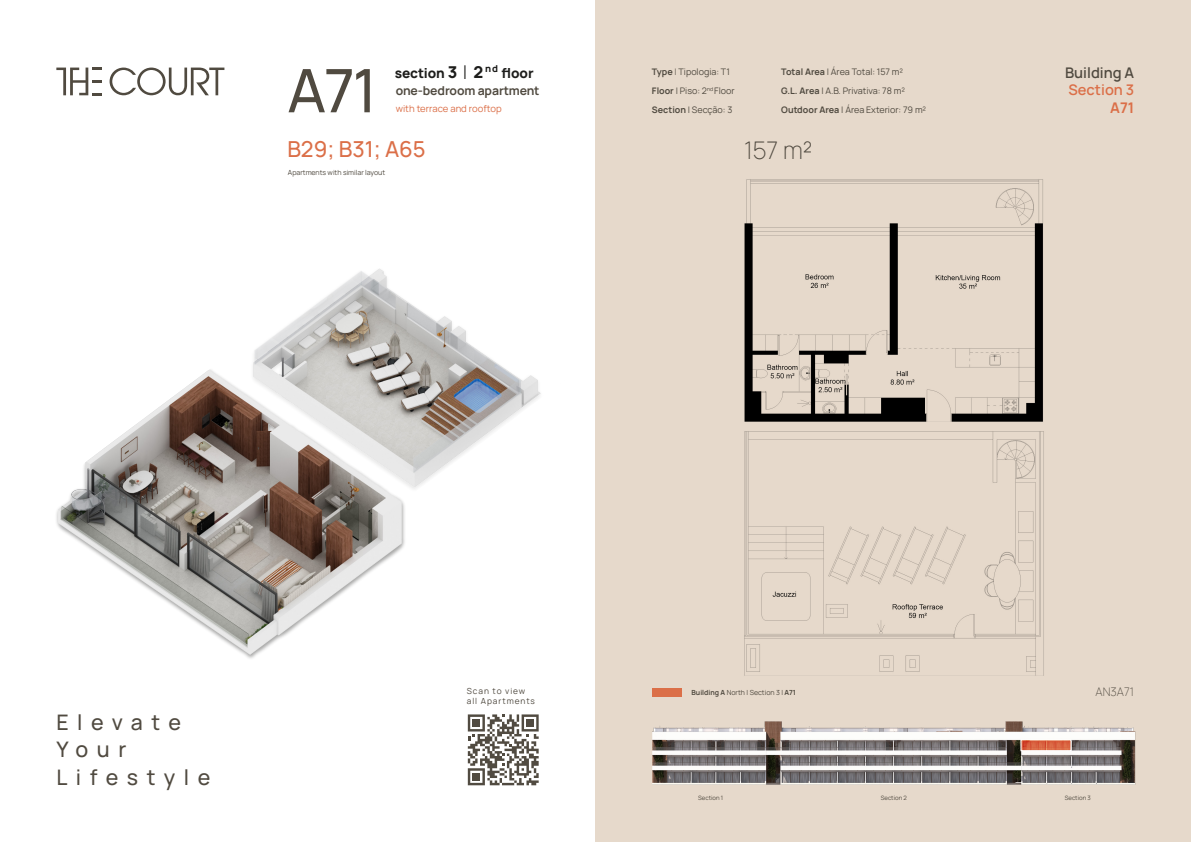
<style>
.page{position:relative;width:1191px;height:842px;background:#fff}
.page>*{position:absolute;margin:0;border:0;box-sizing:border-box;transform-origin:0 0}
.t1{font:500 60px "Manrope";color:#504a40}
.t2{font:200 24.3px "Manrope";color:#504a40}
.t3{font:500 22px "Manrope";color:#db6f48}
.t4{font:500 21.4px/27.4px "Manrope";letter-spacing:.4em;color:#504a40}
.t5{font:600 14.6px "Manrope";color:#504a40}
.t6{font:600 14.6px "Manrope";color:#db6f48}
.t7{font:700 14.6px "Manrope";color:#db6f48}
.t8{font:800 13.6px "Manrope";letter-spacing:-.01em;color:#1d1d1b}
.t9{font:700 12.2px "Manrope";letter-spacing:-.01em;color:#504a40}
.t10{font:200 11.8px "Manrope";color:#504a40}
.t11{font:9.5px "Manrope";color:#db6f48}
.t12{font:9px/19px "Manrope";color:#504a40}
.t13{font:8.4px/10.4px "Manrope";letter-spacing:.11em;color:#504a40}
.t14{font:7px "Manrope";color:#504a40}
.t15{font:6px "Manrope";color:#504a40}
.s1{font-size:16.3px}
.s2{font-weight:300;font-size:19px}
.s3{font-weight:700}
.s4{font-weight:300}
</style>
<div class="page">
<svg style="left:56px;top:68px;width:45px;height:27px"></svg>
<svg style="left:110px;top:68px;width:114px;height:27px"></svg>
<div style="left:595px;top:0;width:596px;height:842px;background:#e6d9cb"></div>
<img style="left:56px;top:369px;width:349px;height:290px">
<img style="left:231px;top:268px;width:310px;height:232px">
<img style="left:744px;top:179px;width:299px;height:243px">
<img style="left:744px;top:431px;width:300px;height:171px">
<img style="left:652px;top:602px;width:484px;height:183px">
<div style="left:652px;top:688px;width:29px;height:8px;background:#db6f48"></div>
<svg style="left:1020px;top:739px;width:51px;height:12px"></svg>
<svg style="left:468px;top:714px;width:71px;height:71px"></svg>
<div style="left:473px;top:773px;width:7px;height:7px;background:#514b41"></div>
<div style="left:473px;top:719px;width:7px;height:8px;background:#514b41"></div>
<div style="left:526px;top:719px;width:8px;height:8px;background:#514b41"></div>
<h1 class="t1" style="left:287px;top:43px;width:91px">A71</h1>
<h3 class="t8" style="left:395px;top:61px;width:140px">section <span class="s1">3</span> <span class="s2">|</span> <span class="s1">2</span> <sup>nd</sup> floor</h3>
<h3 class="t9" style="left:396px;top:80px;width:145px">one-bedroom apartment</h3>
<p class="t11" style="left:396px;top:102px;width:107px">with terrace and rooftop</p>
<p class="t12" style="left:652px;top:61px;width:84px"><span class="s3">Type</span> <span class="s4">|</span> Tipologia: T1<br><span class="s3">Floor</span> | Piso: 2<sup>nd</sup> Floor<br><span class="s3">Section</span> | Secção: 3</p>
<p class="t12" style="left:781px;top:61px;width:146px"><span class="s3">Total Area</span> | Área Total: 157 m²<br><span class="s3">G.L. Area</span> | A.B. Privativa: 78 m²<br><span class="s3">Outdoor Area</span> | Área Exterior: 79 m²</p>
<h3 class="t5" style="left:1065px;top:61px;width:71px">Building A</h3>
<h3 class="t6" style="left:1068px;top:78px;width:67px">Section 3</h3>
<h3 class="t7" style="left:1110px;top:95px;width:26px">A71</h3>
<h3 class="t3" style="left:287px;top:132px;width:140px">B29; B31; A65</h3>
<p class="t14" style="left:288px;top:167px;width:99px">Apartments with similar layout</p>
<h2 class="t2" style="left:744px;top:133px;width:70px">157 m²</h2>
<h3 class="t4" style="left:56px;top:707px;width:155px">Elevate<br>Your<br>Lifestyle</h3>
<p class="t13" style="left:467px;top:685px;width:70px">Scan to view all Apartments</p>
<p class="t14" style="left:691px;top:687px;width:106px"><span class="s3">Building A</span> North | Section 3 | <span class="s3">A71</span></p>
<h3 class="t10" style="left:1095px;top:684px;width:40px">AN3A71</h3>
<p class="t15" style="left:698px;top:793px;width:26px">Section 1</p>
<p class="t15" style="left:881px;top:793px;width:28px">Section 2</p>
<p class="t15" style="left:1064px;top:793px;width:27px">Section 3</p>
</div>
